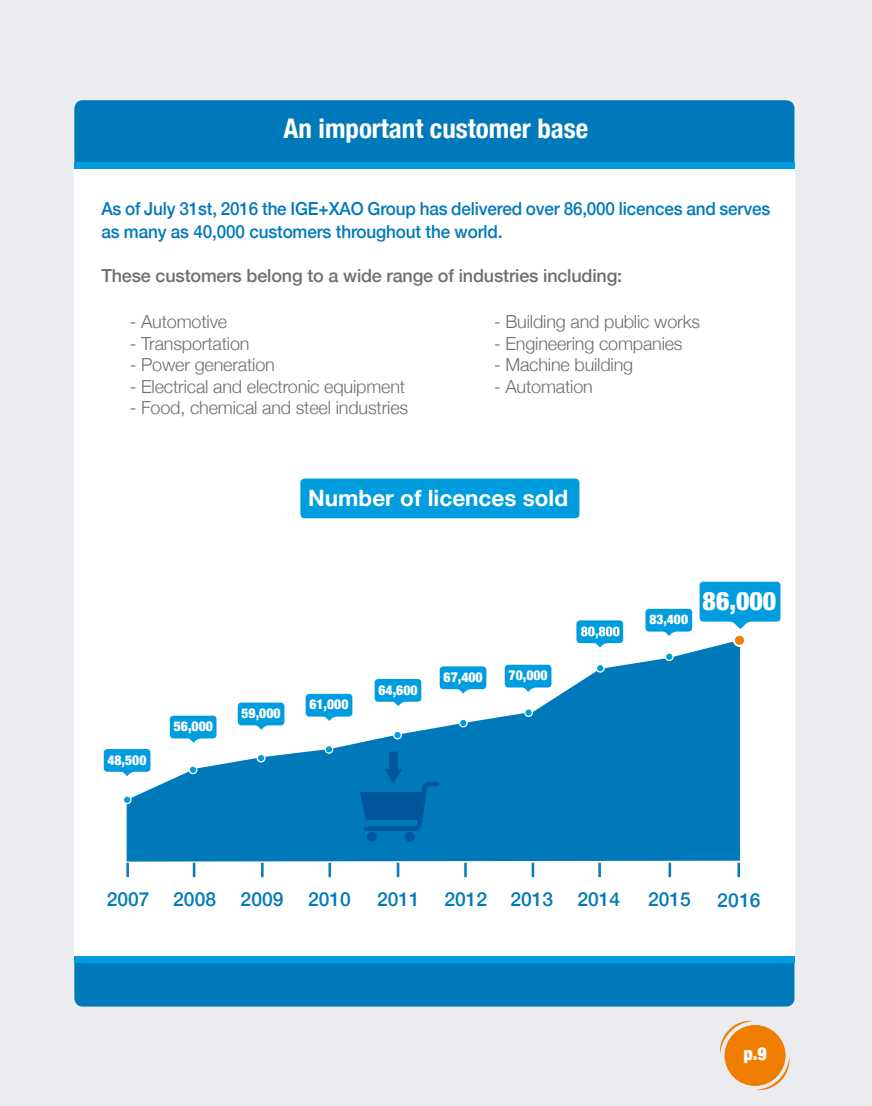
<style>
.page{position:relative;width:872px;height:1106px;background:#eaecf0}
.page>*{position:absolute;margin:0;border:0;box-sizing:border-box;transform-origin:0 0}
.t1{font:700 condensed 27px "Helvetica Neue";color:#fff}
.t2{font:900 condensed 25.65px "Helvetica Neue";color:#fff}
.t3{font:700 22.5px "Helvetica Neue";color:#fff}
.t4{font:500 19.2px "Helvetica Neue";color:#0079bb}
.t5{font:300 18px "Helvetica Neue";letter-spacing:-.01em;color:#706f6f}
.t6{font:500 18px/23.4px "Helvetica Neue";letter-spacing:-.01em;color:#0079bb;scale:.95 1}
.t7{font:500 18px "Helvetica Neue";letter-spacing:-.01em;color:#706f6f}
.t8{font:900 condensed 18px "Helvetica Neue";color:#fff}
.t9{font:900 condensed 13.65px "Helvetica Neue";color:#fff}
.t10{font:900 condensed 13.5px "Helvetica Neue";color:#fff}
</style>
<div class="page">
<svg style="left:720px;top:1020px;width:69px;height:70px"></svg>
<div style="left:74px;top:154px;width:720px;height:808px;background:#fff"></div>
<div style="left:74px;top:100px;width:720px;height:62px;background:#0079bb"></div>
<div style="left:74px;top:962px;width:720px;height:44px;background:#0079bb"></div>
<div style="left:74px;top:162px;width:720px;height:7px;background:#009ce0"></div>
<div style="left:74px;top:956px;width:720px;height:6px;background:#009ce0"></div>
<div style="left:300px;top:478px;width:279px;height:40px;background:#009ce0;border-radius:4px"></div>
<hr style="left:126px;top:862px;width:3px;height:15px;background:#0e7bbb">
<svg style="left:193px;top:862px;width:2px;height:15px"></svg>
<hr style="left:261px;top:862px;width:3px;height:15px;background:#0e7bbb">
<hr style="left:328px;top:862px;width:3px;height:15px;background:#0e7bbb">
<svg style="left:397px;top:862px;width:2px;height:15px"></svg>
<hr style="left:464px;top:862px;width:3px;height:15px;background:#0e7bbb">
<hr style="left:531px;top:862px;width:3px;height:15px;background:#0e7bbb">
<hr style="left:598px;top:862px;width:3px;height:15px;background:#0e7bbb">
<hr style="left:668px;top:862px;width:3px;height:15px;background:#0e7bbb">
<svg style="left:127px;top:640px;width:613px;height:221px;fill:#0079bb"></svg>
<svg style="left:104px;top:749px;width:46px;height:27px"></svg>
<svg style="left:123px;top:796px;width:8px;height:7px"></svg>
<div style="left:123px;top:795px;width:9px;height:9px;border:1px solid #fff;border-radius:50%"></div>
<svg style="left:170px;top:715px;width:46px;height:27px"></svg>
<div style="left:189px;top:766px;width:8px;height:7px;background:#009ce0;border-radius:50%"></div>
<div style="left:189px;top:765px;width:8px;height:9px;border:1px solid #fff;border-radius:50%"></div>
<svg style="left:238px;top:702px;width:46px;height:27px"></svg>
<svg style="left:257px;top:754px;width:8px;height:8px"></svg>
<div style="left:257px;top:753px;width:8px;height:9px;border:1px solid #fff;border-radius:50%"></div>
<div style="left:367px;top:832px;width:10px;height:10px;background:#00569d;border-radius:50%"></div>
<div style="left:405px;top:832px;width:10px;height:10px;background:#00569d;border-radius:50%"></div>
<svg style="left:360px;top:751px;width:80px;height:80px;background:#006baf"></svg>
<svg style="left:306px;top:694px;width:46px;height:27px"></svg>
<div style="left:325px;top:745px;width:8px;height:8px;background:#009ce0;border-radius:50%"></div>
<div style="left:324px;top:745px;width:9px;height:8px;border:1px solid #fff;border-radius:50%"></div>
<svg style="left:374px;top:679px;width:47px;height:27px"></svg>
<svg style="left:394px;top:731px;width:7px;height:7px"></svg>
<div style="left:393px;top:730px;width:9px;height:9px;border:1px solid #fff;border-radius:50%"></div>
<svg style="left:440px;top:666px;width:46px;height:27px"></svg>
<svg style="left:459px;top:719px;width:8px;height:7px"></svg>
<div style="left:459px;top:718px;width:9px;height:9px;border:1px solid #fff;border-radius:50%"></div>
<svg style="left:505px;top:664px;width:46px;height:28px"></svg>
<svg style="left:645px;top:609px;width:47px;height:27px"></svg>
<svg style="left:525px;top:709px;width:7px;height:7px"></svg>
<div style="left:524px;top:708px;width:9px;height:9px;border:1px solid #fff;border-radius:50%"></div>
<div style="left:596px;top:664px;width:8px;height:8px;background:#009ce0;border-radius:50%"></div>
<div style="left:596px;top:664px;width:8px;height:8px;border:1px solid #fff;border-radius:50%"></div>
<div style="left:665px;top:653px;width:8px;height:7px;background:#009ce0;border-radius:50%"></div>
<div style="left:665px;top:652px;width:8px;height:9px;border:1px solid #fff;border-radius:50%"></div>
<svg style="left:576px;top:620px;width:47px;height:27px"></svg>
<svg style="left:699px;top:581px;width:81px;height:48px;background:#28abe4"></svg>
<div style="left:734px;top:635px;width:11px;height:11px;background:#ef7d00;border-radius:50%"></div>
<div style="left:733px;top:634px;width:13px;height:13px;border:2px solid #fff;border-radius:50%"></div>
<hr style="left:737px;top:862px;width:3px;height:15px;background:#0e7bbb">
<h1 class="t1" style="left:283px;top:106px;width:306px">An important customer base</h1>
<h1 class="t1" style="left:354px;top:108px;width:252px">A v lue-added services</h1>
<p class="t6" style="left:101px;top:196px;width:706px">As of July 31st, 2016 the IGE+XAO Group has delivered over 86,000 licences and serves as many as 40,000 customers throughout the world.</p>
<p class="t7" style="left:101px;top:261px;width:522px">These customers belong to a wide range of industries including:</p>
<p class="t5" style="left:130px;top:307px;width:99px">- Automotive</p>
<p class="t5" style="left:130px;top:328px;width:121px">- Transportation</p>
<p class="t5" style="left:130px;top:350px;width:147px">- Power generation</p>
<p class="t5" style="left:130px;top:372px;width:277px">- Electrical and electronic equipment</p>
<p class="t5" style="left:130px;top:393px;width:280px">- Food, chemical and steel industries</p>
<p class="t5" style="left:494px;top:307px;width:208px">- Building and public works</p>
<p class="t5" style="left:494px;top:328px;width:190px">- Engineering companies</p>
<p class="t5" style="left:494px;top:350px;width:141px">- Machine building</p>
<p class="t5" style="left:494px;top:372px;width:100px">- Automation</p>
<p class="t3" style="left:308px;top:480px;width:261px">Number of licences sold</p>
<p class="t9" style="left:107px;top:748px;width:41px">48,500</p>
<p class="t9" style="left:174px;top:715px;width:41px">56,000</p>
<p class="t9" style="left:241px;top:702px;width:41px">59,000</p>
<p class="t9" style="left:309px;top:693px;width:41px">61,000</p>
<p class="t9" style="left:378px;top:678px;width:41px">64,600</p>
<p class="t9" style="left:443px;top:666px;width:41px">67,400</p>
<p class="t9" style="left:508px;top:664px;width:41px">70,000</p>
<p class="t10" style="left:649px;top:608px;width:40px">83,400</p>
<h2 class="t2" style="left:702px;top:579px;width:75px">86,000</h2>
<p class="t4" style="left:107px;top:883px;width:111px">2007 2008</p>
<p class="t4" style="left:241px;top:883px;width:44px">2009</p>
<p class="t4" style="left:308px;top:883px;width:44px">2010</p>
<p class="t4" style="left:377px;top:883px;width:44px">2011</p>
<p class="t4" style="left:444px;top:883px;width:110px">2012 2013</p>
<p class="t4" style="left:577px;top:883px;width:44px">2014</p>
<p class="t4" style="left:648px;top:883px;width:44px">2015</p>
<p class="t4" style="left:717px;top:884px;width:45px">2016</p>
<p class="t8" style="left:743px;top:1038px;width:25px">p.39</p>
</div>
